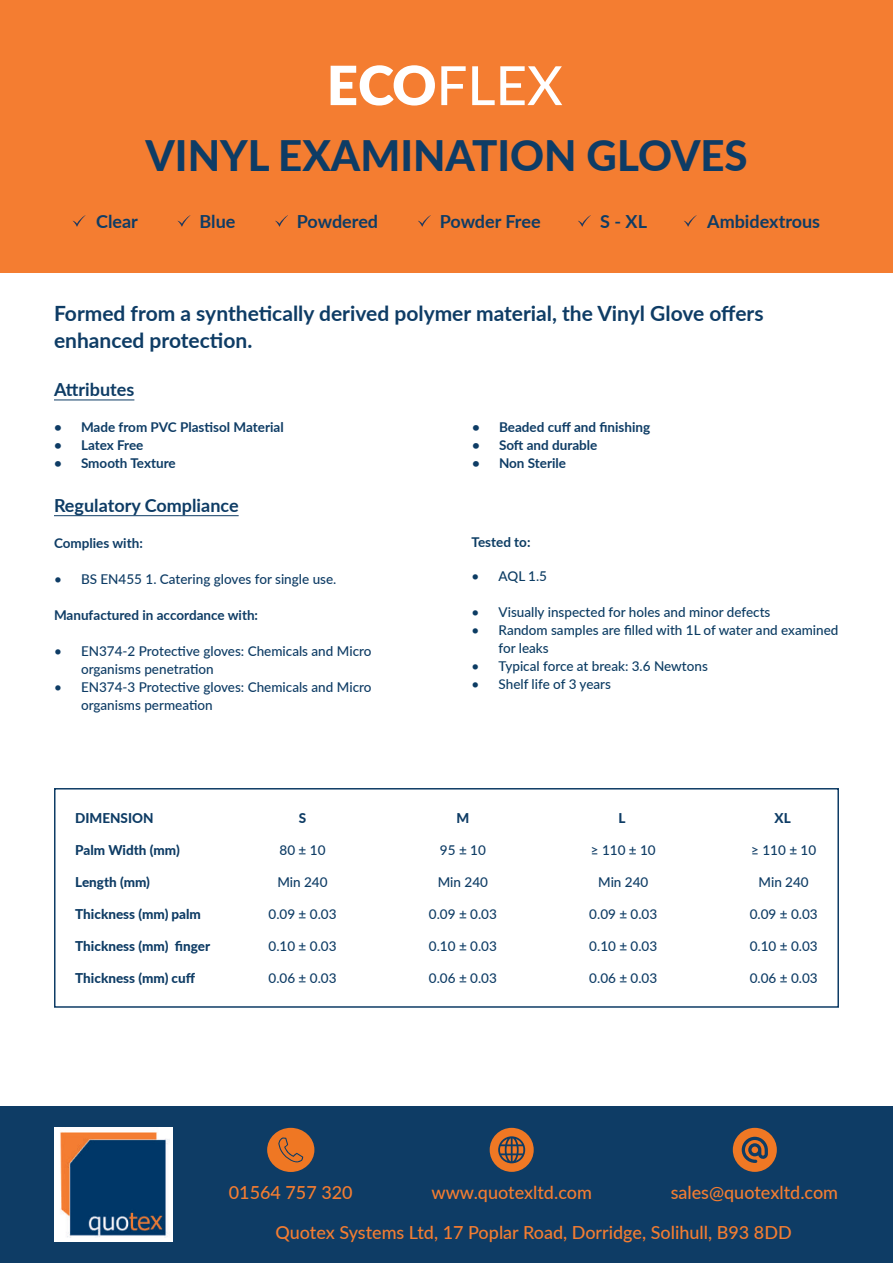
<style>
.page{position:relative;width:893px;height:1263px;background:#fff}
.page>*{position:absolute;margin:0;border:0;box-sizing:border-box;transform-origin:0 0}
.t1{font:500 54px "Lato";color:#fff}
.t2{font:800 42px "Lato";color:#0e3c65}
.t3{font:700 21px/27px "Lato";color:#0e3c65}
.t4{font:500 18px "Lato";color:#f47d31}
.t5{font:700 18px "Lato";color:#0e3c65}
.t6{font:500 13.5px/18px "Lato";color:#0e3c65}
.t7{font:500 13.5px/18px "Lato";color:#0c3c63}
.t8{font:700 13.5px "Lato";color:#0e3c65}
.t9{font:800 13.5px "Lato";color:#0e3c65}
.t10{font:700 13.5px "Lato";color:#0c3c63}
.s1{font-weight:900}
</style>
<div class="page">
<div style="left:0;top:0;width:893px;height:272px;background:#f47d31"></div>
<div style="left:0;top:1106px;width:893px;height:157px;background:#0e3c65"></div>
<hr style="left:54px;top:399px;width:80px;height:1px;background:#0e3c65">
<hr style="left:54px;top:515px;width:185px;height:1px;background:#0e3c65">
<div style="left:54px;top:788px;width:785px;height:220px;border:2px solid #0e3c65"></div>
<svg style="left:267px;top:1128px;width:47px;height:44px"></svg>
<svg style="left:490px;top:1128px;width:44px;height:44px"></svg>
<svg style="left:733px;top:1128px;width:44px;height:44px"></svg>
<div style="left:751px;top:1146px;width:7px;height:7px;background:#f07824;border-radius:50%"></div>
<img style="left:54px;top:1128px;width:118px;height:113px">
<svg style="left:418px;top:215px;width:13px;height:12px"></svg>
<svg style="left:578px;top:215px;width:13px;height:12px"></svg>
<svg style="left:684px;top:215px;width:13px;height:12px"></svg>
<svg style="left:275px;top:215px;width:13px;height:12px"></svg>
<svg style="left:178px;top:215px;width:12px;height:12px"></svg>
<svg style="left:73px;top:215px;width:13px;height:12px"></svg>
<h1 class="t1" style="left:327px;top:47px;width:237px"><span class="s1">ECO</span>FLEX</h1>
<h2 class="t2" style="left:145px;top:125px;width:604px">VINYL EXAMINATION GLOVES</h2>
<h3 class="t5" style="left:96px;top:208px;width:43px">Clear</h3>
<h3 class="t5" style="left:199px;top:208px;width:37px">Blue</h3>
<h3 class="t5" style="left:297px;top:208px;width:83px">Powdered</h3>
<h3 class="t5" style="left:440px;top:208px;width:102px">Powder Free</h3>
<h3 class="t5" style="left:600px;top:208px;width:48px">S - XL</h3>
<h3 class="t5" style="left:707px;top:208px;width:114px">Ambidextrous</h3>
<h3 class="t3" style="left:54px;top:299px;width:711px">Formed from a synthetically derived polymer material, the Vinyl Glove offers enhanced protection.</h3>
<h3 class="t5" style="left:54px;top:376px;width:82px">Attributes</h3>
<p class="t8" style="left:54px;top:417px;width:231px">• Made from PVC Plastisol Material</p>
<p class="t8" style="left:54px;top:435px;width:91px">• Latex Free</p>
<p class="t8" style="left:54px;top:453px;width:123px">• Smooth Texture</p>
<p class="t8" style="left:472px;top:417px;width:180px">• Beaded cuff and finishing</p>
<p class="t8" style="left:472px;top:435px;width:127px">• Soft and durable</p>
<p class="t8" style="left:472px;top:453px;width:96px">• Non Sterile</p>
<h3 class="t5" style="left:54px;top:492px;width:186px">Regulatory Compliance</h3>
<p class="t8" style="left:54px;top:533px;width:90px">Complies with:</p>
<p class="t6" style="left:54px;top:569px;width:284px">• BS EN455 1. Catering gloves for single use.</p>
<p class="t8" style="left:54px;top:605px;width:206px">Manufactured in accordance with:</p>
<p class="t6" style="left:81px;top:641px;width:292px;text-indent:-27px">• EN374-2 Protective gloves: Chemicals and Micro organisms penetration</p>
<p class="t6" style="left:81px;top:677px;width:292px;text-indent:-27px">• EN374-3 Protective gloves: Chemicals and Micro organisms permeation</p>
<p class="t10" style="left:472px;top:532px;width:60px">Tested to:</p>
<p class="t7" style="left:472px;top:567px;width:77px">• AQL 1.5</p>
<p class="t7" style="left:472px;top:603px;width:300px">• Visually inspected for holes and minor defects</p>
<p class="t7" style="left:499px;top:621px;width:341px;text-indent:-27px">• Random samples are filled with 1L of water and examined for leaks</p>
<p class="t7" style="left:472px;top:657px;width:238px">• Typical force at break: 3.6 Newtons</p>
<p class="t7" style="left:472px;top:675px;width:141px">• Shelf life of 3 years</p>
<p class="t9" style="left:75px;top:808px;width:80px">DIMENSION</p>
<p class="t9" style="left:75px;top:840px;width:106px">Palm Width (mm)</p>
<p class="t9" style="left:299px;top:808px;width:9px">S</p>
<p class="t6" style="left:280px;top:841px;width:47px">80 ± 10</p>
<p class="t9" style="left:456px;top:808px;width:14px">M</p>
<p class="t6" style="left:440px;top:841px;width:47px">95 ± 10</p>
<p class="t9" style="left:619px;top:808px;width:9px">L</p>
<p class="t6" style="left:591px;top:841px;width:67px">≥ 110 ± 10</p>
<p class="t9" style="left:775px;top:808px;width:18px">XL</p>
<p class="t6" style="left:751px;top:841px;width:67px">≥ 110 ± 10</p>
<p class="t9" style="left:75px;top:872px;width:76px">Length (mm)</p>
<p class="t6" style="left:277px;top:873px;width:52px">Min 240</p>
<p class="t6" style="left:438px;top:873px;width:52px">Min 240</p>
<p class="t6" style="left:598px;top:873px;width:52px">Min 240</p>
<p class="t6" style="left:759px;top:873px;width:52px">Min 240</p>
<p class="t9" style="left:75px;top:904px;width:127px">Thickness (mm) palm</p>
<p class="t6" style="left:268px;top:905px;width:69px">0.09 ± 0.03</p>
<p class="t6" style="left:429px;top:905px;width:69px">0.09 ± 0.03</p>
<p class="t6" style="left:589px;top:905px;width:69px">0.09 ± 0.03</p>
<p class="t6" style="left:750px;top:905px;width:69px">0.09 ± 0.03</p>
<p class="t9" style="left:75px;top:936px;width:136px">Thickness (mm) finger</p>
<p class="t6" style="left:268px;top:937px;width:69px">0.10 ± 0.03</p>
<p class="t6" style="left:429px;top:937px;width:69px">0.10 ± 0.03</p>
<p class="t6" style="left:589px;top:937px;width:69px">0.10 ± 0.03</p>
<p class="t6" style="left:750px;top:937px;width:69px">0.10 ± 0.03</p>
<p class="t9" style="left:75px;top:968px;width:121px">Thickness (mm) cuff</p>
<p class="t6" style="left:268px;top:969px;width:69px">0.06 ± 0.03</p>
<p class="t6" style="left:429px;top:969px;width:69px">0.06 ± 0.03</p>
<p class="t6" style="left:589px;top:969px;width:69px">0.06 ± 0.03</p>
<p class="t6" style="left:750px;top:969px;width:69px">0.06 ± 0.03</p>
<h3 class="t4" style="left:229px;top:1180px;width:125px">01564 757 320</h3>
<h3 class="t4" style="left:431px;top:1180px;width:162px">www.quotexltd.com</h3>
<h3 class="t4" style="left:671px;top:1180px;width:169px">sales@quotexltd.com</h3>
<h3 class="t4" style="left:275px;top:1220px;width:518px">Quotex Systems Ltd, 17 Poplar Road, Dorridge, Solihull, B93 8DD</h3>
</div>
